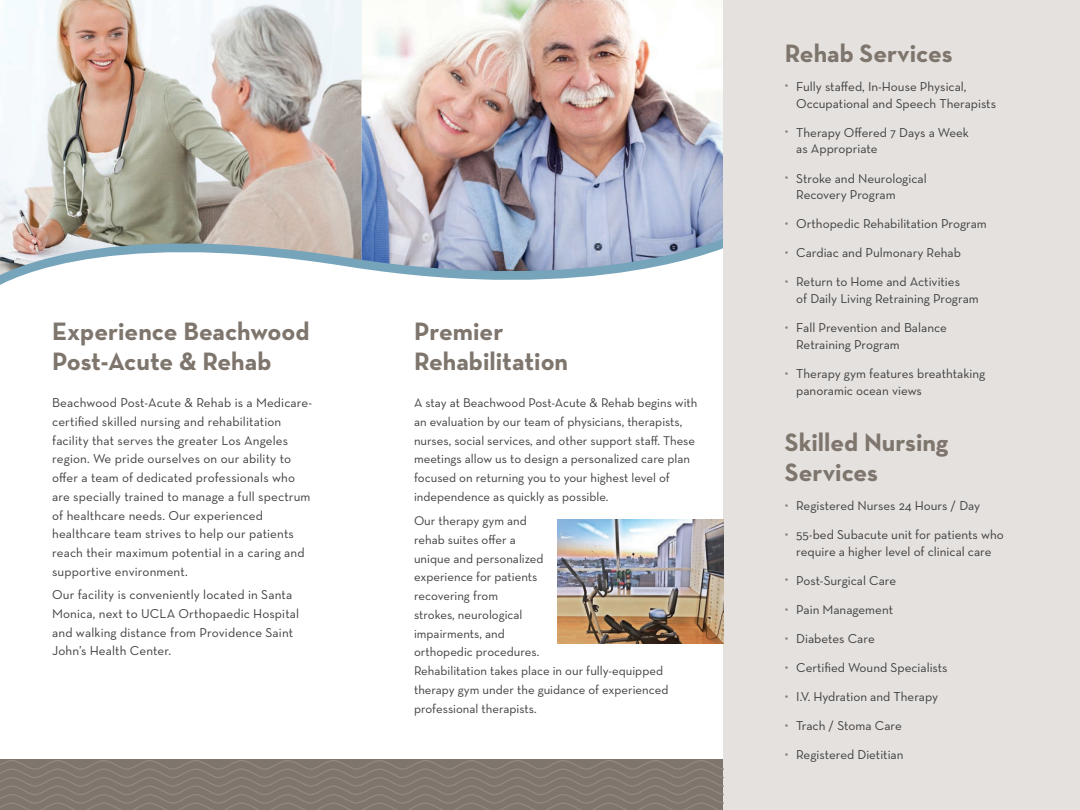
<style>
.page{position:relative;width:1080px;height:810px;background:#fff}
.page>*{position:absolute;margin:0;border:0;box-sizing:border-box;transform-origin:0 0}
.t1{font:700 25.62px/30px "Neutraface Text";color:#7e756d}
.bullets{font:13.12px/16.9px "Neutraface Text";color:#3e3e3f}
.body{font:13.12px/18.8px "Neutraface Text";letter-spacing:.01em;color:#3e3e3f}
.body-2{font:12.75px/18.8px "Neutraface Text";color:#3e3e3f}
.s1{color:#897f78}
</style>
<div class="page">
<img style="left:0;top:0;width:362px;height:212px">
<img style="left:362px;top:0;width:362px;height:212px">
<svg style="left:0;top:212px;width:724px;height:90px"></svg>
<div style="left:724px;top:0;width:356px;height:810px;background:#e4e1de"></div>
<svg style="left:0;top:760px;width:724px;height:50px;background:#817870"></svg>
<img style="left:557px;top:519px;width:167px;height:125px">
<p class="t1" style="left:52px;top:316px;width:259px">Experience Beachwood<br>Post-Acute &amp; Rehab</p>
<p class="body" style="left:52px;top:393px;width:262px">Beachwood Post-Acute &amp; Rehab is a Medicare&shy;certified skilled nursing and rehabilitation facility that serves the greater Los Angeles region. We pride ourselves on our ability to offer a team of dedicated professionals who are specially trained to manage a full spectrum of healthcare needs. Our experienced healthcare team strives to help our patients reach their maximum potential in a caring and supportive environment.</p>
<p class="body" style="left:52px;top:585px;width:249px">Our facility is conveniently located in Santa Monica, next to UCLA Orthopaedic Hospital and walking distance from Providence Saint John’s Health Center.</p>
<p class="t1" style="left:414px;top:316px;width:156px">Premier<br>Rehabilitation</p>
<p class="body-2" style="left:414px;top:393px;width:285px">A stay at Beachwood Post-Acute &amp; Rehab begins with an evaluation by our team of physicians, therapists, nurses, social services, and other support staff. These meetings allow us to design a personalized care plan focused on returning you to your highest level of independence as quickly as possible.</p>
<p class="body-2" style="left:414px;top:511px;width:256px">Our therapy gym and<br>rehab suites offer a<br>unique and personalized<br>experience for patients<br>recovering from<br>strokes, neurological<br>impairments, and<br>orthopedic procedures.<br>Rehabilitation takes place in our fully-equipped therapy gym under the guidance of experienced professional therapists.</p>
<p class="t1" style="left:785px;top:38px;width:169px">Rehab Services</p>
<p class="bullets" style="left:796px;top:78px;width:201px;text-indent:-11px"><span class="s1">•</span> Fully staffed, In-House Physical,<br>Occupational and Speech Therapists</p>
<p class="bullets" style="left:796px;top:124px;width:174px;text-indent:-11px"><span class="s1">•</span> Therapy Offered 7 Days a Week as Appropriate</p>
<p class="bullets" style="left:796px;top:169px;width:132px;text-indent:-11px"><span class="s1">•</span> Stroke and Neurological<br>Recovery Program</p>
<p class="bullets" style="left:785px;top:215px;width:203px"><span class="s1">•</span> Orthopedic Rehabilitation Program</p>
<p class="bullets" style="left:785px;top:244px;width:178px"><span class="s1">•</span> Cardiac and Pulmonary Rehab</p>
<p class="bullets" style="left:796px;top:273px;width:184px;text-indent:-11px"><span class="s1">•</span> Return to Home and Activities<br>of Daily Living Retraining Program</p>
<p class="bullets" style="left:796px;top:319px;width:152px;text-indent:-11px"><span class="s1">•</span> Fall Prevention and Balance<br>Retraining Program</p>
<p class="bullets" style="left:796px;top:365px;width:191px;text-indent:-11px"><span class="s1">•</span> Therapy gym features breathtaking panoramic ocean views</p>
<p class="t1" style="left:785px;top:427px;width:165px">Skilled Nursing<br>Services</p>
<p class="bullets" style="left:785px;top:497px;width:197px"><span class="s1">•</span> Registered Nurses 24 Hours / Day</p>
<p class="bullets" style="left:785px;top:526px;width:220px;text-align:center"><span class="s1">•</span> 55-bed Subacute unit for patients who require a higher level of clinical care</p>
<p class="bullets" style="left:785px;top:572px;width:113px"><span class="s1">•</span> Post-Surgical Care</p>
<p class="bullets" style="left:785px;top:601px;width:110px"><span class="s1">•</span> Pain Management</p>
<p class="bullets" style="left:785px;top:630px;width:91px"><span class="s1">•</span> Diabetes Care</p>
<p class="bullets" style="left:785px;top:659px;width:164px"><span class="s1">•</span> Certified Wound Specialists</p>
<p class="bullets" style="left:785px;top:688px;width:155px"><span class="s1">•</span> I.V. Hydration and Therapy</p>
<p class="bullets" style="left:785px;top:717px;width:118px"><span class="s1">•</span> Trach / Stoma Care</p>
<p class="bullets" style="left:785px;top:746px;width:120px"><span class="s1">•</span> Registered Dietitian</p>
</div>
